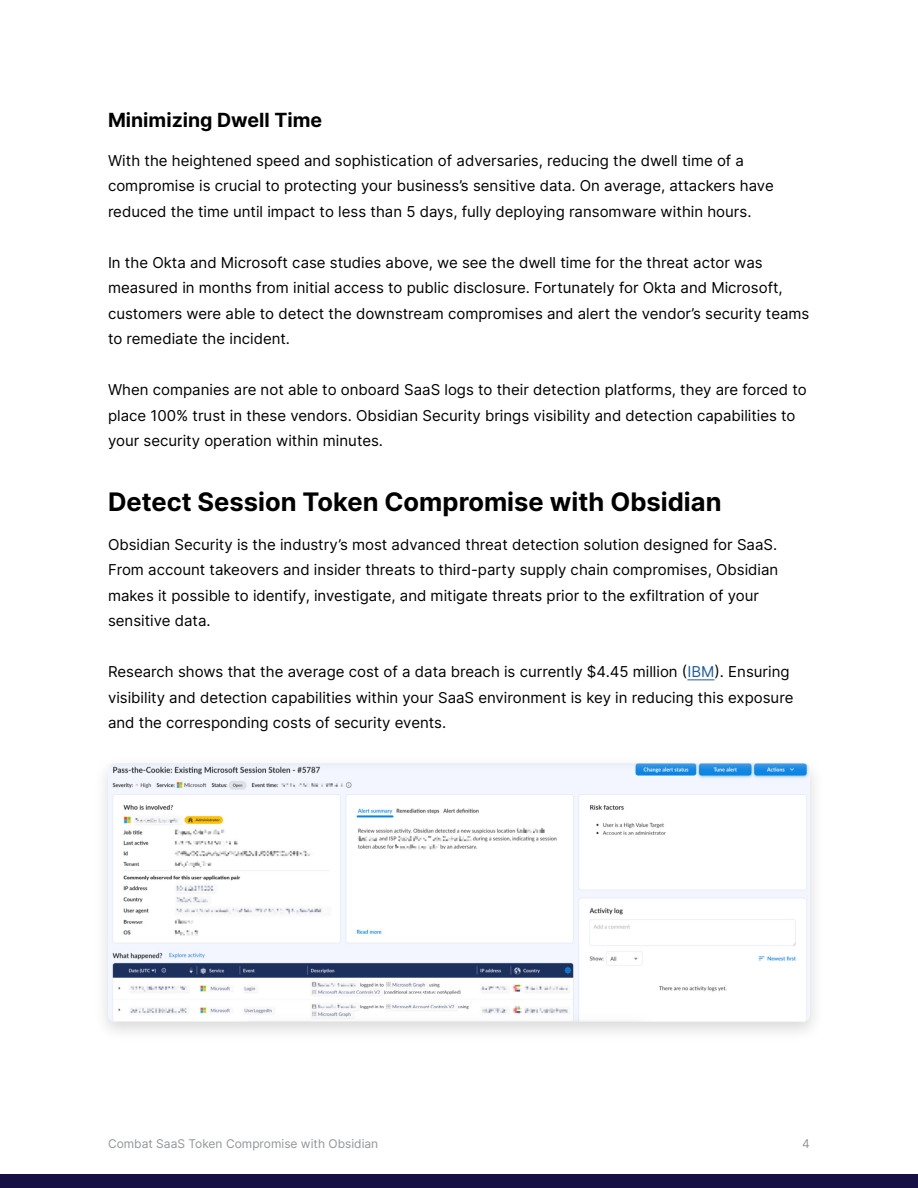
<style>
.page{position:relative;width:918px;height:1188px;background:#fff}
.page>*{position:absolute;margin:0;border:0;box-sizing:border-box;transform-origin:0 0}
.t1{font:700 25.5px "Inter";color:#000}
.t2{font:700 19.5px "Inter";color:#000}
.t3{font:15px/25.5px "Inter";color:#000}
.t4{font:12px "Inter";color:#939598}
.s1{color:#215e9e}
</style>
<div class="page">
<div style="left:0;top:1174px;width:918px;height:14px;background:#171045"></div>
<svg style="left:687px;top:679px;width:27px;height:1px"></svg>
<div style="left:93px;top:755px;width:732px;height:289px;background:#000;opacity:.15"></div>
<img style="left:108px;top:763px;width:702px;height:259px">
<h2 class="t2" style="left:108px;top:106px;width:216px">Minimizing Dwell Time</h2>
<p class="t3" style="left:108px;top:147px;width:667px">With the heightened speed and sophistication of adversaries, reducing the dwell time of a compromise is crucial to protecting your business’s sensitive data. On average, attackers have reduced the time until impact to less than 5 days, fully deploying ransomware within hours.</p>
<p class="t3" style="left:108px;top:249px;width:703px">In the Okta and Microsoft case studies above, we see the dwell time for the threat actor was measured in months from initial access to public disclosure. Fortunately for Okta and Microsoft, customers were able to detect the downstream compromises and alert the vendor’s security teams to remediate the incident.</p>
<p class="t3" style="left:108px;top:377px;width:700px">When companies are not able to onboard SaaS logs to their detection platforms, they are forced to place 100% trust in these vendors. Obsidian Security brings visibility and detection capabilities to your security operation within minutes.</p>
<h1 class="t1" style="left:108px;top:483px;width:615px">Detect Session Token Compromise with Obsidian</h1>
<p class="t3" style="left:108px;top:531px;width:672px">Obsidian Security is the industry’s most advanced threat detection solution designed for SaaS.<br>From account takeovers and insider threats to third-party supply chain compromises, Obsidian makes it possible to identify, investigate, and mitigate threats prior to the exfiltration of your sensitive data.</p>
<p class="t3" style="left:108px;top:659px;width:687px">Research shows that the average cost of a data breach is currently $4.45 million (<span class="s1">IBM</span>). Ensuring visibility and detection capabilities within your SaaS environment is key in reducing this exposure and the corresponding costs of security events.</p>
<p class="t4" style="left:108px;top:1134px;width:272px">Combat SaaS Token Compromise with Obsidian</p>
<p class="t4" style="left:802px;top:1134px;width:9px">4</p>
</div>
